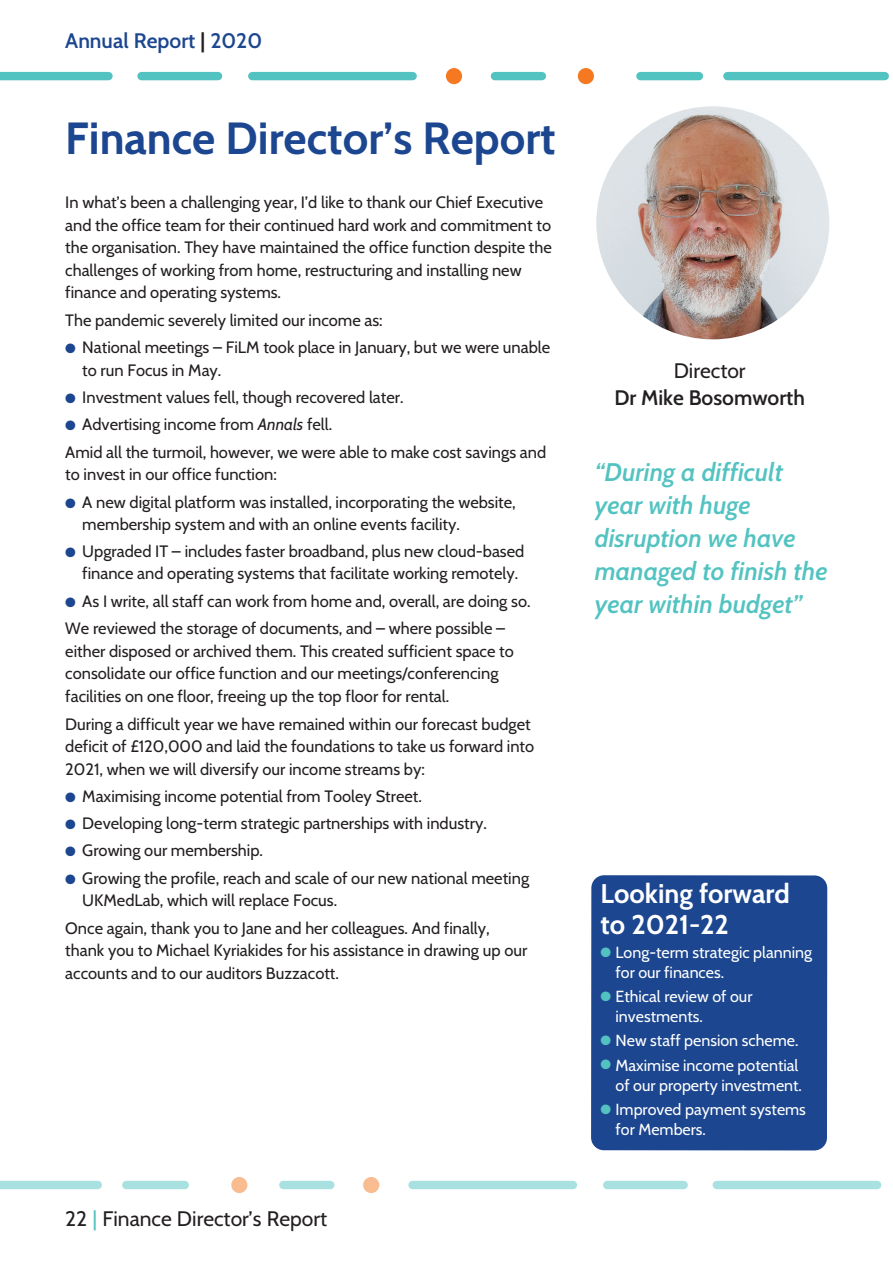
<style>
.page{position:relative;width:893px;height:1263px;background:#fff}
.page>*{position:absolute;margin:0;border:0;box-sizing:border-box;transform-origin:0 0}
.t1{font:700 45px "Cabin";color:#1c468f}
.t2{font:700 27px/30.9px "Cabin";color:#fff}
.t3{font:italic 600 25.5px/33px "Cabin";color:#53c3c1}
.t4{font:21px "Cabin";color:#231f20}
.t5{font:600 21px "Cabin";color:#1c468f}
.t6{font:600 21px "Cabin";color:#231f20}
.t7{font:16.5px/22.5px "Cabin";color:#231f20}
.t8{font:16.05px/19.5px "Cabin";color:#fff}
.s1{color:#231f20}
.s2{color:#1c468f}
.s3{font-style:italic}
.s4{color:#53c3c1}
</style>
<div class="page">
<div style="left:640px;top:72px;width:59px;height:8px;background:#53c3c1"></div>
<div style="left:727px;top:72px;width:158px;height:8px;background:#53c3c1"></div>
<div style="left:141px;top:72px;width:77px;height:8px;background:#53c3c1"></div>
<div style="left:252px;top:72px;width:161px;height:8px;background:#53c3c1"></div>
<div style="left:0;top:72px;width:108px;height:8px;background:#53c3c1"></div>
<div style="left:578px;top:68px;width:16px;height:16px;background:#f47921;border-radius:50%"></div>
<div style="left:446px;top:68px;width:16px;height:16px;background:#f47921;border-radius:50%"></div>
<div style="left:495px;top:72px;width:47px;height:8px;background:#53c3c1"></div>
<div style="left:126px;top:1181px;width:59px;height:8px;background:#a9e1e0"></div>
<div style="left:0;top:1181px;width:98px;height:8px;background:#a9e1e0"></div>
<div style="left:607px;top:1181px;width:77px;height:8px;background:#a9e1e0"></div>
<div style="left:413px;top:1181px;width:160px;height:8px;background:#a9e1e0"></div>
<div style="left:717px;top:1181px;width:160px;height:8px;background:#a9e1e0"></div>
<div style="left:231px;top:1177px;width:16px;height:16px;background:#f9bc90;border-radius:50%"></div>
<svg style="left:363px;top:1177px;width:16px;height:16px"></svg>
<div style="left:283px;top:1181px;width:47px;height:8px;background:#a9e1e0"></div>
<div style="left:591px;top:875px;width:236px;height:275px;background:#1c468f;border-radius:13px"></div>
<img style="left:596px;top:106px;width:233px;height:233px;border-radius:50%">
<p class="t5" style="left:65px;top:28px;width:198px">Annual Report <span class="s1">|</span> 2020</p>
<h1 class="t1" style="left:65px;top:112px;width:492px">Finance Director’s Report</h1>
<p class="t7" style="left:65px;top:192px;width:488px">In what’s been a challenging year, I’d like to thank our Chief Executive and the office team for their continued hard work and commitment to the organisation. They have maintained the office function despite the challenges of working from home, restructuring and installing new finance and operating systems.</p>
<p class="t7" style="left:65px;top:309px;width:319px">The pandemic severely limited our income as:</p>
<p class="t7" style="left:82px;top:337px;width:469px;text-indent:-17px"><span class="s2">●</span> National meetings – FiLM took place in January, but we were unable to run Focus in May.</p>
<p class="t7" style="left:65px;top:386px;width:340px"><span class="s2">●</span> Investment values fell, though recovered later.</p>
<p class="t7" style="left:65px;top:411px;width:482px;line-height:27.6px"><span class="s2">●</span> Advertising income from <span class="s3">Annals</span> fell.<br>Amid all the turmoil, however, we were able to make cost savings and</p>
<p class="t7" style="left:65px;top:463px;width:213px">to invest in our office function:</p>
<p class="t7" style="left:82px;top:491px;width:435px;text-indent:-17px"><span class="s2">●</span> A new digital platform was installed, incorporating the website, membership system and with an online events facility.</p>
<p class="t7" style="left:82px;top:540px;width:444px;text-indent:-17px"><span class="s2">●</span> Upgraded IT – includes faster broadband, plus new cloud-based finance and operating systems that facilitate working remotely.</p>
<p class="t7" style="left:65px;top:587px;width:467px;line-height:27.6px"><span class="s2">●</span> As I write, all staff can work from home and, overall, are doing so.<br>We reviewed the storage of documents, and – where possible –</p>
<p class="t7" style="left:65px;top:640px;width:450px">either disposed or archived them. This created sufficient space to consolidate our office function and our meetings/conferencing facilities on one floor, freeing up the top floor for rental.</p>
<p class="t7" style="left:65px;top:712px;width:470px">During a difficult year we have remained within our forecast budget deficit of £120,000 and laid the foundations to take us forward into<br>2021, when we will diversify our income streams by:</p>
<p class="t7" style="left:65px;top:785px;width:358px"><span class="s2">●</span> Maximising income potential from Tooley Street.</p>
<p class="t7" style="left:65px;top:812px;width:423px"><span class="s2">●</span> Developing long-term strategic partnerships with industry.</p>
<p class="t7" style="left:65px;top:839px;width:199px"><span class="s2">●</span> Growing our membership.</p>
<p class="t7" style="left:82px;top:867px;width:448px;text-indent:-17px"><span class="s2">●</span> Growing the profile, reach and scale of our new national meeting<br>UKMedLab, which will replace Focus.</p>
<p class="t7" style="left:65px;top:917px;width:464px">Once again, thank you to Jane and her colleagues. And finally, thank you to Michael Kyriakides for his assistance in drawing up our accounts and to our auditors Buzzacott.</p>
<p class="t4" style="left:65px;top:1206px;width:263px">22 <span class="s4">|</span> Finance Director’s Report</p>
<p class="t4" style="left:674px;top:359px;width:73px">Director</p>
<p class="t6" style="left:614px;top:386px;width:192px">Dr Mike Bosomworth</p>
<h3 class="t3" style="left:595px;top:455px;width:234px">“During a difficult year with huge disruption we have managed to finish the year within budget”</h3>
<h2 class="t2" style="left:601px;top:878px;width:191px">Looking forward to 2021-22</h2>
<p class="t8" style="left:615px;top:943px;width:198px;text-indent:-15px"><span class="s4">●</span> Long-term strategic planning for our finances.</p>
<p class="t8" style="left:615px;top:987px;width:138px;text-indent:-15px"><span class="s4">●</span> Ethical review of our investments.</p>
<p class="t8" style="left:601px;top:1031px;width:199px"><span class="s4">●</span> New staff pension scheme.</p>
<p class="t8" style="left:601px;top:1056px;width:203px;text-align:right"><span class="s4">●</span> Maximise income potential of our property investment.</p>
<p class="t8" style="left:615px;top:1100px;width:192px;text-indent:-15px"><span class="s4">●</span> Improved payment systems for Members.</p>
</div>
